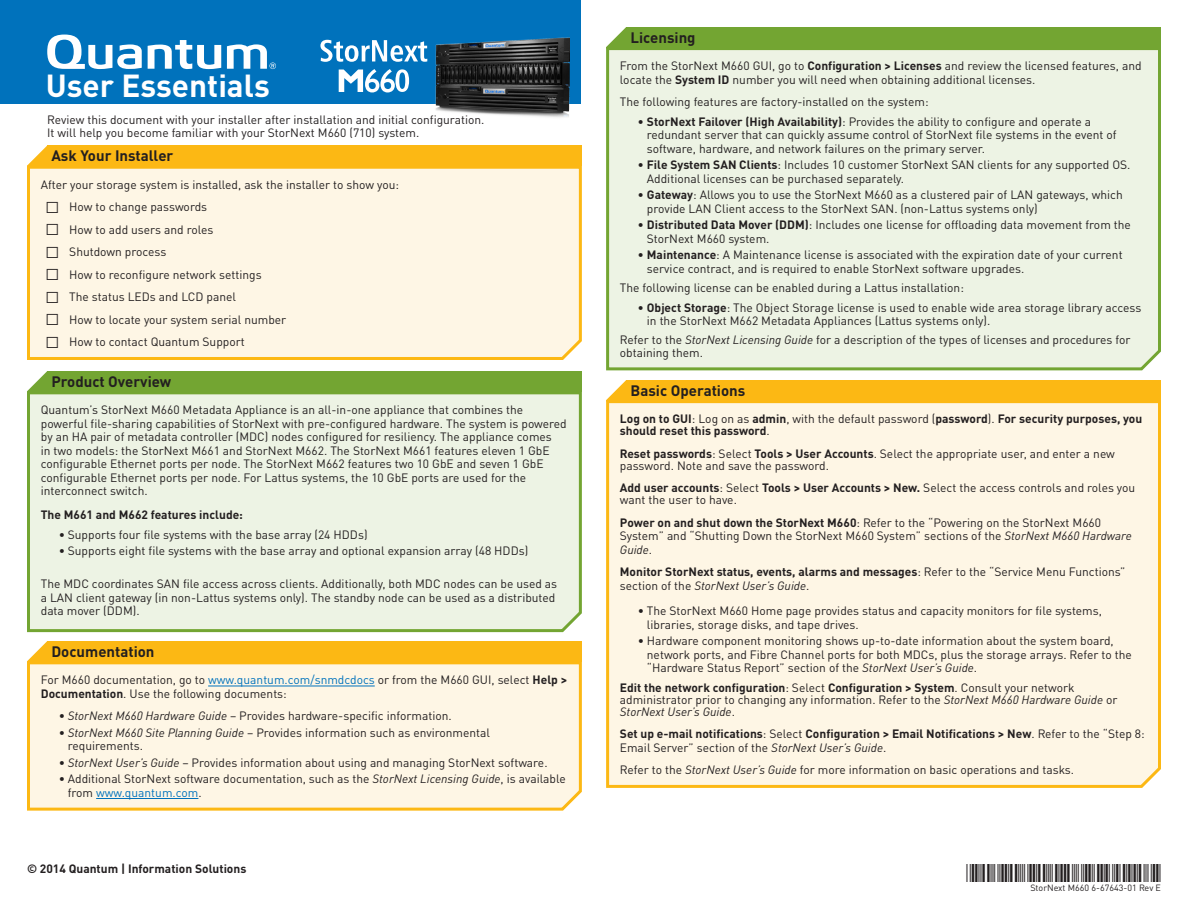
<style>
.page{position:relative;width:1188px;height:918px;background:#fff}
.page>*{position:absolute;margin:0;border:0;box-sizing:border-box;transform-origin:0 0}
.t1{font:700 31.5px "DIN Pro";color:#fff}
.Section_Header{font:700 15px "DIN Pro";color:#231f20}
.t2{font:12px/13.5px "DIN Pro";color:#231f20}
.Footer__left_-_copyr{font:700 12px/13.5px "DIN Pro";color:#231f20}
.t3{font:9px "DIN Pro";color:#231f20}
.s1{font-family:"Arial";font-weight:700;font-size:24px}
.s2{color:#0072bc}
.s3{font-weight:700}
.s4{font-style:italic}
.s5{font-weight:400}
.s6{font-weight:400;font-style:italic}
</style>
<div class="page">
<div style="left:0;top:0;width:580px;height:104px;background:#0072bc"></div>
<svg style="left:227px;top:44px;width:49px;height:25px"></svg>
<svg style="left:47px;top:35px;width:95px;height:34px"></svg>
<svg style="left:148px;top:40px;width:73px;height:29px"></svg>
<svg style="left:320px;top:40px;width:107px;height:22px"></svg>
<svg style="left:339px;top:69px;width:70px;height:23px"></svg>
<img style="left:435px;top:37px;width:135px;height:81px">
<svg style="left:607px;top:27px;width:19px;height:19px"></svg>
<div style="left:626px;top:27px;width:535px;height:20px;background:#73a532"></div>
<div style="left:606px;top:46px;width:555px;height:325px;background:#edf3e4"></div>
<svg style="left:607px;top:380px;width:19px;height:19px"></svg>
<div style="left:626px;top:380px;width:535px;height:20px;background:#fcb814"></div>
<div style="left:606px;top:399px;width:555px;height:389px;background:#fef6e5"></div>
<svg style="left:29px;top:146px;width:18px;height:18px"></svg>
<div style="left:47px;top:146px;width:535px;height:20px;background:#fcb814"></div>
<div style="left:27px;top:164px;width:555px;height:196px;background:#fef6e5"></div>
<svg style="left:28px;top:641px;width:19px;height:19px"></svg>
<div style="left:47px;top:641px;width:535px;height:20px;background:#fcb814"></div>
<svg style="left:27px;top:660px;width:555px;height:151px;background:#fcf2d8"></svg>
<svg style="left:28px;top:371px;width:19px;height:19px"></svg>
<div style="left:47px;top:371px;width:535px;height:20px;background:#73a532"></div>
<div style="left:27px;top:390px;width:555px;height:243px;background:#edf3e4"></div>
<h1 class="t1" style="left:46px;top:59px;width:226px">User Essentials</h1>
<p class="t2" style="left:47px;top:112px;width:439px">Review this document with your installer after installation and initial configuration.<br>It will help you become familiar with your StorNext M660 (710) system.</p>
<p class="Section_Header" style="left:51px;top:143px;width:123px">Ask Your Installer</p>
<p class="t2" style="left:41px;top:176px;width:360px">After your storage system is installed, ask the installer to show you:</p>
<p class="t2" style="left:45px;top:199px;width:163px"><span class="s1">□</span> How to change passwords</p>
<p class="t2" style="left:45px;top:221px;width:170px"><span class="s1">□</span> How to add users and roles</p>
<p class="t2" style="left:45px;top:244px;width:123px"><span class="s1">□</span> Shutdown process</p>
<p class="t2" style="left:45px;top:266px;width:218px"><span class="s1">□</span> How to reconfigure network settings</p>
<p class="t2" style="left:45px;top:289px;width:192px"><span class="s1">□</span> The status LEDs and LCD panel</p>
<p class="t2" style="left:45px;top:311px;width:243px"><span class="s1">□</span> How to locate your system serial number</p>
<p class="t2" style="left:45px;top:334px;width:201px"><span class="s1">□</span> How to contact Quantum Support</p>
<p class="Section_Header" style="left:51px;top:369px;width:121px">Product Overview</p>
<p class="t2" style="left:41px;top:402px;width:528px">Quantum’s StorNext M660 Metadata Appliance is an all-in-one appliance that combines the powerful file-sharing capabilities of StorNext with pre-configured hardware. The system is powered by an HA pair of metadata controller (MDC) nodes configured for resiliency. The appliance comes<br>in two models: the StorNext M661 and StorNext M662. The StorNext M661 features eleven 1 GbE configurable Ethernet ports per node. The StorNext M662 features two 10 GbE and seven 1 GbE configurable Ethernet ports per node. For Lattus systems, the 10 GbE ports are used for the interconnect switch.</p>
<p class="Footer__left_-_copyr" style="left:41px;top:507px;width:204px">The M661 and M662 features include:</p>
<p class="t2" style="left:59px;top:527px;width:310px">• Supports four file systems with the base array (24 HDDs)</p>
<p class="t2" style="left:59px;top:543px;width:471px">• Supports eight file systems with the base array and optional expansion array (48 HDDs)</p>
<p class="t2" style="left:41px;top:576px;width:518px">The MDC coordinates SAN file access across clients. Additionally, both MDC nodes can be used as a LAN client gateway (in non-Lattus systems only). The standby node can be used as a distributed data mover (DDM).</p>
<p class="Section_Header" style="left:51px;top:639px;width:105px">Documentation</p>
<p class="t2" style="left:41px;top:672px;width:528px">For M660 documentation, go to <span class="s2">www.quantum.com/snmdcdocs</span> or from the M660 GUI, select <span class="s3">Help &gt;<br>Documentation</span>. Use the following documents:</p>
<p class="t2" style="left:59px;top:708px;width:395px">• <span class="s4">StorNext M660 Hardware Guide</span> – Provides hardware-specific information.</p>
<p class="t2" style="left:68px;top:725px;width:424px;text-indent:-9px">• <span class="s4">StorNext M660 Site Planning Guide</span> – Provides information such as environmental requirements.</p>
<p class="t2" style="left:59px;top:755px;width:490px">• <span class="s4">StorNext User’s Guide</span> – Provides information about using and managing StorNext software.</p>
<p class="t2" style="left:68px;top:771px;width:500px;text-indent:-9px">• Additional StorNext software documentation, such as the <span class="s4">StorNext Licensing Guide</span>, is available from <span class="s2">www.quantum.com</span>.</p>
<p class="Footer__left_-_copyr" style="left:27px;top:861px;width:221px">© 2014 Quantum | Information Solutions</p>
<p class="Section_Header" style="left:631px;top:25px;width:67px">Licensing</p>
<p class="t2" style="left:620px;top:58px;width:523px">From the StorNext M660 GUI, go to <span class="s3">Configuration &gt; Licenses</span> and review the licensed features, and locate the <span class="s3">System ID</span> number you will need when obtaining additional licenses.</p>
<p class="t2" style="left:620px;top:94px;width:310px">The following features are factory-installed on the system:</p>
<p class="t2" style="left:647px;top:113px;width:471px;text-indent:-9px"><span class="s3">• StorNext Failover (High Availability)</span>: Provides the ability to configure and operate a redundant server that can quickly assume control of StorNext file systems in the event of software, hardware, and network failures on the primary server.</p>
<p class="t2" style="left:647px;top:157px;width:485px;text-indent:-9px"><span class="s3">• File System SAN Clients</span>: Includes 10 customer StorNext SAN clients for any supported OS.<br>Additional licenses can be purchased separately.</p>
<p class="t2" style="left:647px;top:187px;width:477px;text-indent:-9px"><span class="s3">• Gateway</span>: Allows you to use the StorNext M660 as a clustered pair of LAN gateways, which provide LAN Client access to the StorNext SAN. (non-Lattus systems only)</p>
<p class="t2" style="left:647px;top:217px;width:486px;text-indent:-9px"><span class="s3">• Distributed Data Mover (DDM)</span>: Includes one license for offloading data movement from the<br>StorNext M660 system.</p>
<p class="t2" style="left:647px;top:247px;width:477px;text-indent:-9px"><span class="s3">• Maintenance</span>: A Maintenance license is associated with the expiration date of your current service contract, and is required to enable StorNext software upgrades.</p>
<p class="t2" style="left:620px;top:280px;width:346px">The following license can be enabled during a Lattus installation:</p>
<p class="t2" style="left:647px;top:299px;width:496px;text-indent:-9px"><span class="s3">• Object Storage</span>: The Object Storage license is used to enable wide area storage library access in the StorNext M662 Metadata Appliances (Lattus systems only).</p>
<p class="t2" style="left:620px;top:332px;width:512px;line-height:12.8px">Refer to the <span class="s4">StorNext Licensing Guide</span> for a description of the types of licenses and procedures for obtaining them.</p>
<p class="Section_Header" style="left:631px;top:378px;width:116px">Basic Operations</p>
<p class="Footer__left_-_copyr" style="left:620px;top:411px;width:524px;line-height:12px">Log on to GUI<span class="s5">: Log on as</span> admin<span class="s5">, with the default password (</span>password<span class="s5">).</span> For security purposes, you should reset this password<span class="s5">.</span></p>
<p class="t2" style="left:620px;top:446px;width:497px;line-height:12px"><span class="s3">Reset passwords</span>: Select <span class="s3">Tools &gt; User Accounts</span>. Select the appropriate user, and enter a new password. Note and save the password.</p>
<p class="t2" style="left:620px;top:481px;width:517px;line-height:12px"><span class="s3">Add user accounts</span>: Select <span class="s3">Tools &gt; User Accounts &gt; New.</span> Select the access controls and roles you want the user to have.</p>
<p class="t2" style="left:620px;top:514px;width:514px"><span class="s3">Power on and shut down the StorNext M660</span>: Refer to the “Powering on the StorNext M660<br>System” and “Shutting Down the StorNext M660 System” sections of the <span class="s4">StorNext M660 Hardware<br>Guide</span>.</p>
<p class="Footer__left_-_copyr" style="left:620px;top:564px;width:507px">Monitor StorNext status, events, alarms and messages<span class="s5">: Refer to the “Service Menu Functions” section of the</span> <span class="s6">StorNext User’s Guide</span><span class="s5">.</span></p>
<p class="t2" style="left:647px;top:603px;width:457px;text-indent:-9px">• The StorNext M660 Home page provides status and capacity monitors for file systems, libraries, storage disks, and tape drives.</p>
<p class="t2" style="left:647px;top:633px;width:486px;text-indent:-9px">• Hardware component monitoring shows up-to-date information about the system board, network ports, and Fibre Channel ports for both MDCs, plus the storage arrays. Refer to the “Hardware Status Report” section of the <span class="s4">StorNext User’s Guide</span>.</p>
<p class="t2" style="left:620px;top:680px;width:499px;line-height:12px"><span class="s3">Edit the network configuration</span>: Select <span class="s3">Configuration &gt; System</span>. Consult your network administrator prior to changing any information. Refer to the <span class="s4">StorNext M660 Hardware Guide</span> or<br><span class="s4">StorNext User’s Guide</span>.</p>
<p class="Footer__left_-_copyr" style="left:620px;top:726px;width:526px">Set up e-mail notifications<span class="s5">: Select</span> Configuration &gt; Email Notifications &gt; New<span class="s5">. Refer to the “Step 8:<br>Email Server” section of the</span> <span class="s6">StorNext User’s Guide</span><span class="s5">.</span></p>
<p class="t2" style="left:620px;top:762px;width:456px">Refer to the <span class="s4">StorNext User’s Guide</span> for more information on basic operations and tasks.</p>
<p class="t3" style="left:1030px;top:881px;width:132px">StorNext M660 6-67643-01 Rev E</p>
</div>
